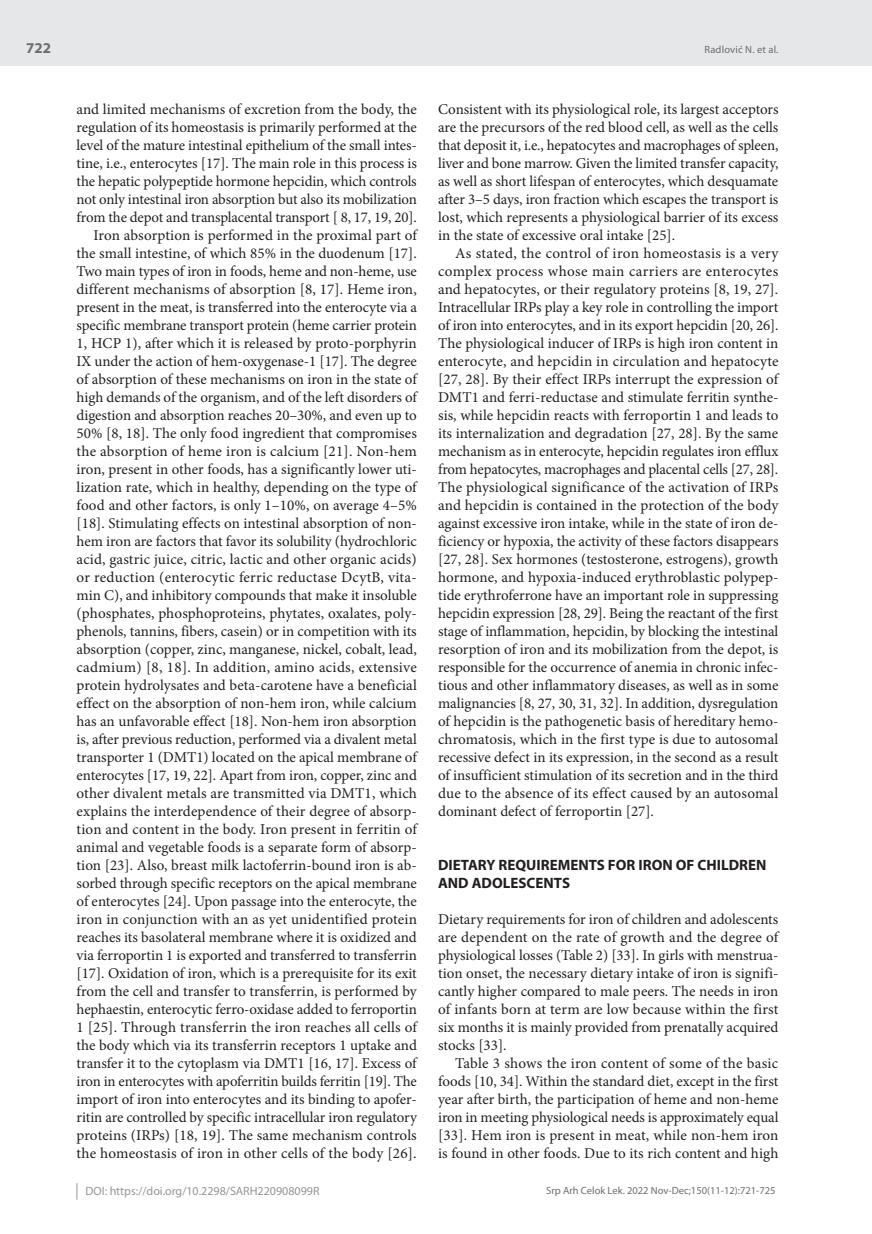
<style>
.page{position:relative;width:872px;height:1234px;background:#fff}
.page>*{position:absolute;margin:0;border:0;box-sizing:border-box;transform-origin:0 0}
.t1{font:15px/18px "Minion Pro";color:#231f20;text-align:justify}
.t2{font:700 15px/18px "Myriad Pro";color:#231f20}
.t3{font:700 15px "Myriad Pro";color:#6c6d70}
.t4{font:12px "Myriad Pro";color:#939598}
.t5{font:10.5px "Myriad Pro";color:#6c6d70}
</style>
<div class="page">
<div style="left:0;top:0;width:872px;height:66px;background:#e6e7e9"></div>
<svg style="left:77px;top:1183px;width:1px;height:16px"></svg>
<p class="t3" style="left:26px;top:38px;width:26px">722</p>
<p class="t5" style="left:704px;top:43px;width:75px">Radlović N. et al.</p>
<p class="t1" style="left:77px;top:100px;width:342px;text-align:right">and limited mechanisms of excretion from the body, the regulation of its homeostasis is primarily performed at the level of the mature intestinal epithelium of the small intes&shy;tine, i.e., enterocytes [17]. The main role in this process is the hepatic polypeptide hormone hepcidin, which controls not only intestinal iron absorption but also its mobilization from the depot and transplacental transport [ 8, 17, 19, 20].<br>Iron absorption is performed in the proximal part of the small intestine, of which 85% in the duodenum [17].<br>Two main types of iron in foods, heme and non-heme, use different mechanisms of absorption [8, 17]. Heme iron, present in the meat, is transferred into the enterocyte via a specific membrane transport protein (heme carrier protein 1, HCP 1), after which it is released by proto-porphyrin IX under the action of hem-oxygenase-1 [17]. The degree of absorption of these mechanisms on iron in the state of high demands of the organism, and of the left disorders of digestion and absorption reaches 20–30%, and even up to 50% [8, 18]. The only food ingredient that compromises the absorption of heme iron is calcium [21]. Non-hem iron, present in other foods, has a significantly lower uti&shy;lization rate, which in healthy, depending on the type of food and other factors, is only 1–10%, on average 4–5% [18]. Stimulating effects on intestinal absorption of non&shy;hem iron are factors that favor its solubility (hydrochloric acid, gastric juice, citric, lactic and other organic acids) or reduction (enterocytic ferric reductase DcytB, vita&shy;min C), and inhibitory compounds that make it insoluble (phosphates, phosphoproteins, phytates, oxalates, poly&shy;phenols, tannins, fibers, casein) or in competition with its absorption (copper, zinc, manganese, nickel, cobalt, lead, cadmium) [8, 18]. In addition, amino acids, extensive protein hydrolysates and beta-carotene have a beneficial effect on the absorption of non-hem iron, while calcium has an unfavorable effect [18]. Non-hem iron absorption is, after previous reduction, performed via a divalent metal transporter 1 (DMT1) located on the apical membrane of enterocytes [17, 19, 22]. Apart from iron, copper, zinc and other divalent metals are transmitted via DMT1, which explains the interdependence of their degree of absorp&shy;tion and content in the body. Iron present in ferritin of animal and vegetable foods is a separate form of absorp&shy;tion [23]. Also, breast milk lactoferrin-bound iron is ab&shy;sorbed through specific receptors on the apical membrane of enterocytes [24]. Upon passage into the enterocyte, the iron in conjunction with an as yet unidentified protein reaches its basolateral membrane where it is oxidized and via ferroportin 1 is exported and transferred to transferrin [17]. Oxidation of iron, which is a prerequisite for its exit from the cell and transfer to transferrin, is performed by hephaestin, enterocytic ferro-oxidase added to ferroportin 1 [25]. Through transferrin the iron reaches all cells of the body which via its transferrin receptors 1 uptake and transfer it to the cytoplasm via DMT1 [16, 17]. Excess of iron in enterocytes with apoferritin builds ferritin [19]. The import of iron into enterocytes and its binding to apofer&shy;ritin are controlled by specific intracellular iron regulatory proteins (IRPs) [18, 19]. The same mechanism controls the homeostasis of iron in other cells of the body [26].</p>
<p class="t1" style="left:438px;top:100px;width:342px">Consistent with its physiological role, its largest acceptors are the precursors of the red blood cell, as well as the cells that deposit it, i.e., hepatocytes and macrophages of spleen, liver and bone marrow. Given the limited transfer capacity, as well as short lifespan of enterocytes, which desquamate after 3–5 days, iron fraction which escapes the transport is lost, which represents a physiological barrier of its excess in the state of excessive oral intake [25].</p>
<p class="t1" style="left:438px;top:244px;width:342px;text-indent:17px">As stated, the control of iron homeostasis is a very complex process whose main carriers are enterocytes and hepatocytes, or their regulatory proteins [8, 19, 27].<br>Intracellular IRPs play a key role in controlling the import of iron into enterocytes, and in its export hepcidin [20, 26].<br>The physiological inducer of IRPs is high iron content in enterocyte, and hepcidin in circulation and hepatocyte [27, 28]. By their effect IRPs interrupt the expression of DMT1 and ferri-reductase and stimulate ferritin synthe&shy;sis, while hepcidin reacts with ferroportin 1 and leads to its internalization and degradation [27, 28]. By the same mechanism as in enterocyte, hepcidin regulates iron efflux from hepatocytes, macrophages and placental cells [27, 28].<br>The physiological significance of the activation of IRPs and hepcidin is contained in the protection of the body against excessive iron intake, while in the state of iron de&shy;ficiency or hypoxia, the activity of these factors disappears [27, 28]. Sex hormones (testosterone, estrogens), growth hormone, and hypoxia-induced erythroblastic polypep&shy;tide erythroferrone have an important role in suppressing hepcidin expression [28, 29]. Being the reactant of the first stage of inflammation, hepcidin, by blocking the intestinal resorption of iron and its mobilization from the depot, is responsible for the occurrence of anemia in chronic infec&shy;tious and other inflammatory diseases, as well as in some malignancies [8, 27, 30, 31, 32]. In addition, dysregulation of hepcidin is the pathogenetic basis of hereditary hemo&shy;chromatosis, which in the first type is due to autosomal recessive defect in its expression, in the second as a result of insufficient stimulation of its secretion and in the third due to the absence of its effect caused by an autosomal dominant defect of ferroportin [27].</p>
<p class="t2" style="left:438px;top:855px;width:330px">DIETARY REQUIREMENTS FOR IRON OF CHILDREN<br>AND ADOLESCENTS</p>
<p class="t1" style="left:438px;top:910px;width:342px">Dietary requirements for iron of children and adolescents are dependent on the rate of growth and the degree of physiological losses (Table 2) [33]. In girls with menstrua&shy;tion onset, the necessary dietary intake of iron is signifi&shy;cantly higher compared to male peers. The needs in iron of infants born at term are low because within the first six months it is mainly provided from prenatally acquired stocks [33].</p>
<p class="t1" style="left:438px;top:1054px;width:342px;text-indent:17px">Table 3 shows the iron content of some of the basic foods [10, 34]. Within the standard diet, except in the first year after birth, the participation of heme and non-heme iron in meeting physiological needs is approximately equal [33]. Hem iron is present in meat, while non-hem iron is found in other foods. Due to its rich content and high</p>
<p class="t4" style="left:86px;top:1183px;width:235px">DOI: https://doi.org/10.2298/SARH220908099R</p>
<p class="t5" style="left:546px;top:1184px;width:231px">Srp Arh Celok Lek. 2022 Nov-Dec;150(11-12):721-725</p>
</div>
